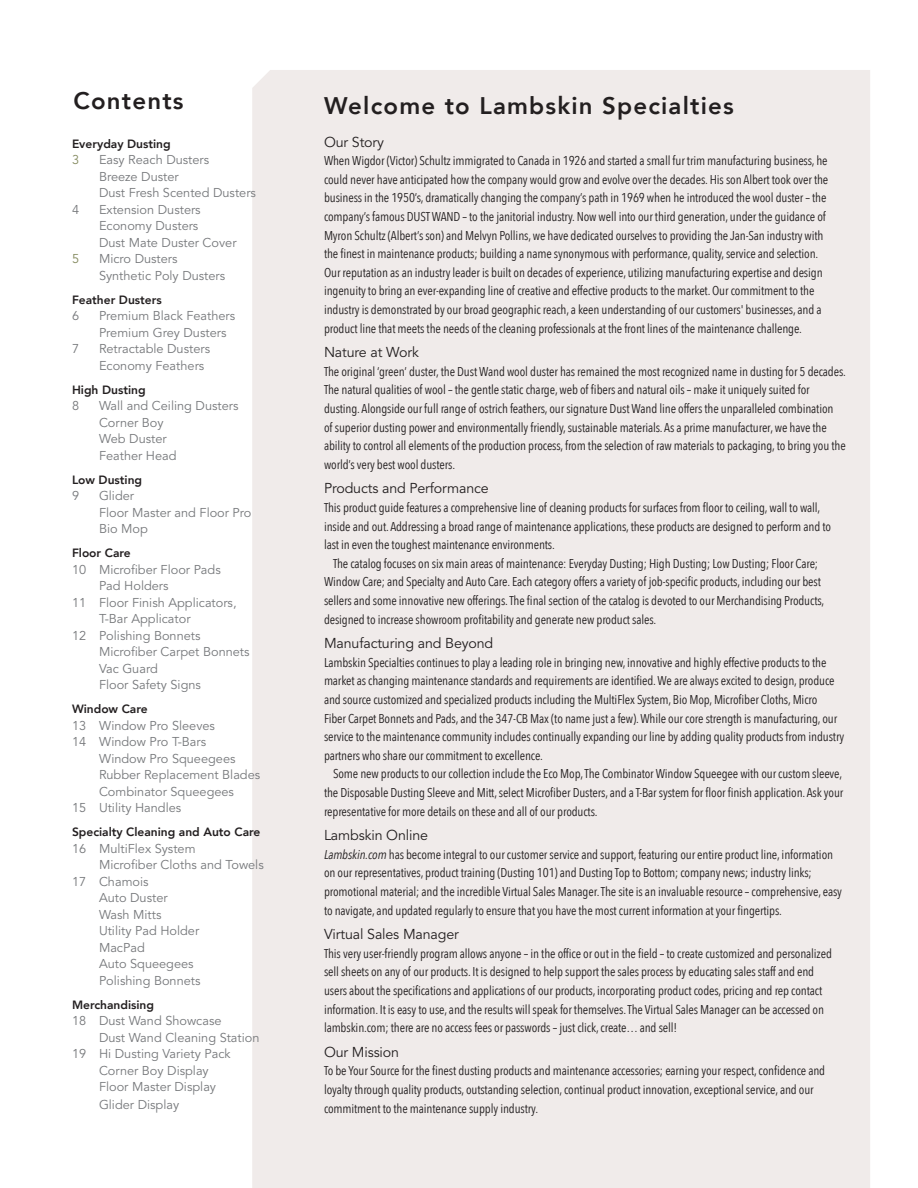
<style>
.page{position:relative;width:918px;height:1188px;background:#fff}
.page>*{position:absolute;margin:0;border:0;box-sizing:border-box;transform-origin:0 0}
.t1{font:800 24px "Avenir";letter-spacing:.05em;color:#231f20}
.product_name{font:14.25px "Avenir";letter-spacing:-.01em;color:#231f20}
.product_overview{font:14.25px "Avenir";letter-spacing:-.01em;color:#231f20}
.IFC_body_no_indent{font:12.75px/18.6px "Avenir Next Condensed";letter-spacing:-.01em;color:#231f20}
.t2{font:12.75px/16.5px "Avenir";color:#76787b}
.IFC_body{font:12.75px/18.6px "Avenir Next Condensed";letter-spacing:-.01em;color:#231f20}
.t3{font:12.75px "Avenir";color:#848a5f}
.t4{font:800 12px "Avenir";color:#231f20}
.s1{font-style:italic}
</style>
<div class="page">
<div style="left:252px;top:70px;width:618px;height:1118px;background:#f0ebea"></div>
<p class="t1" style="left:74px;top:79px;width:112px">Contents</p>
<p class="t1" style="left:324px;top:84px;width:411px">Welcome to Lambskin Specialties</p>
<p class="t4" style="left:72px;top:133px;width:100px">Everyday Dusting</p>
<p class="t3" style="left:72px;top:152px;width:9px">3</p>
<p class="t2" style="left:99px;top:152px;width:112px">Easy Reach Dusters</p>
<p class="t2" style="left:99px;top:168px;width:81px">Breeze Duster</p>
<p class="t2" style="left:99px;top:185px;width:159px">Dust Fresh Scented Dusters</p>
<p class="t2" style="left:72px;top:201px;width:9px">4</p>
<p class="t2" style="left:99px;top:201px;width:103px">Extension Dusters</p>
<p class="t2" style="left:99px;top:218px;width:101px">Economy Dusters</p>
<p class="t2" style="left:99px;top:234px;width:139px">Dust Mate Duster Cover</p>
<p class="t3" style="left:72px;top:251px;width:9px">5</p>
<p class="t2" style="left:99px;top:251px;width:80px">Micro Dusters</p>
<p class="t2" style="left:99px;top:267px;width:128px">Synthetic Poly Dusters</p>
<p class="t4" style="left:72px;top:289px;width:91px">Feather Dusters</p>
<p class="t2" style="left:72px;top:308px;width:9px">6</p>
<p class="t2" style="left:99px;top:308px;width:138px">Premium Black Feathers</p>
<p class="t2" style="left:99px;top:324px;width:129px">Premium Grey Dusters</p>
<p class="t2" style="left:72px;top:341px;width:9px">7</p>
<p class="t2" style="left:99px;top:341px;width:113px">Retractable Dusters</p>
<p class="t2" style="left:99px;top:357px;width:107px">Economy Feathers</p>
<p class="t4" style="left:72px;top:379px;width:75px">High Dusting</p>
<p class="t2" style="left:72px;top:398px;width:9px">8</p>
<p class="t2" style="left:99px;top:398px;width:141px">Wall and Ceiling Dusters</p>
<p class="t2" style="left:99px;top:414px;width:66px">Corner Boy</p>
<p class="t2" style="left:99px;top:431px;width:69px">Web Duster</p>
<p class="t2" style="left:99px;top:447px;width:79px">Feather Head</p>
<p class="t4" style="left:72px;top:469px;width:72px">Low Dusting</p>
<p class="t2" style="left:72px;top:488px;width:9px">9</p>
<p class="t2" style="left:99px;top:488px;width:37px">Glider</p>
<p class="t2" style="left:99px;top:504px;width:154px">Floor Master and Floor Pro</p>
<p class="t2" style="left:99px;top:521px;width:50px">Bio Mop</p>
<p class="t4" style="left:72px;top:542px;width:60px">Floor Care</p>
<p class="t2" style="left:72px;top:561px;width:150px">10 Microfiber Floor Pads</p>
<p class="t2" style="left:99px;top:578px;width:71px">Pad Holders</p>
<p class="t2" style="left:99px;top:594px;width:139px;text-indent:-27px">11 Floor Finish Applicators,<br>T-Bar Applicator</p>
<p class="t2" style="left:99px;top:627px;width:152px;text-indent:-27px">12 Polishing Bonnets<br>Microfiber Carpet Bonnets</p>
<p class="t2" style="left:99px;top:660px;width:103px">Vac Guard<br>Floor Safety Signs</p>
<p class="t4" style="left:72px;top:698px;width:77px">Window Care</p>
<p class="t2" style="left:72px;top:717px;width:145px">13 Window Pro Sleeves</p>
<p class="t2" style="left:72px;top:734px;width:136px">14 Window Pro T-Bars</p>
<p class="t2" style="left:99px;top:750px;width:138px">Window Pro Squeegees</p>
<p class="t2" style="left:99px;top:767px;width:163px">Rubber Replacement Blades</p>
<p class="t2" style="left:99px;top:783px;width:137px">Combinator Squeegees</p>
<p class="t2" style="left:72px;top:800px;width:111px">15 Utility Handles</p>
<p class="t4" style="left:72px;top:821px;width:190px">Specialty Cleaning and Auto Care</p>
<p class="t2" style="left:72px;top:840px;width:125px">16 MultiFlex System</p>
<p class="t2" style="left:99px;top:857px;width:166px">Microfiber Cloths and Towels</p>
<p class="t2" style="left:72px;top:873px;width:78px">17 Chamois</p>
<p class="t2" style="left:99px;top:890px;width:70px">Auto Duster</p>
<p class="t2" style="left:99px;top:906px;width:64px">Wash Mitts</p>
<p class="t2" style="left:99px;top:923px;width:102px">Utility Pad Holder</p>
<p class="t2" style="left:99px;top:939px;width:47px">MacPad</p>
<p class="t2" style="left:99px;top:956px;width:96px">Auto Squeegees</p>
<p class="t2" style="left:99px;top:972px;width:103px">Polishing Bonnets</p>
<p class="t4" style="left:72px;top:994px;width:84px">Merchandising</p>
<p class="t2" style="left:72px;top:1013px;width:151px">18 Dust Wand Showcase</p>
<p class="t2" style="left:99px;top:1029px;width:162px">Dust Wand Cleaning Station</p>
<p class="t2" style="left:72px;top:1046px;width:160px">19 Hi Dusting Variety Pack</p>
<p class="t2" style="left:99px;top:1062px;width:111px">Corner Boy Display</p>
<p class="t2" style="left:99px;top:1079px;width:119px">Floor Master Display</p>
<p class="t2" style="left:99px;top:1097px;width:82px">Glider Display</p>
<p class="product_name" style="left:324px;top:133px;width:62px">Our Story</p>
<p class="IFC_body_no_indent" style="left:324px;top:151px;width:506px">When Wigdor (Victor) Schultz immigrated to Canada in 1926 and started a small fur trim manufacturing business, he could never have anticipated how the company would grow and evolve over the decades. His son Albert took over the business in the 1950’s, dramatically changing the company’s path in 1969 when he introduced the wool duster – the company’s famous DUST WAND – to the janitorial industry. Now well into our third generation, under the guidance of Myron Schultz (Albert’s son) and Melvyn Pollins, we have dedicated ourselves to providing the Jan-San industry with the finest in maintenance products; building a name synonymous with performance, quality, service and selection.<br>Our reputation as an industry leader is built on decades of experience, utilizing manufacturing expertise and design ingenuity to bring an ever-expanding line of creative and effective products to the market. Our commitment to the industry is demonstrated by our broad geographic reach, a keen understanding of our customers' businesses, and a product line that meets the needs of the cleaning professionals at the front lines of the maintenance challenge.</p>
<p class="product_name" style="left:324px;top:344px;width:96px">Nature at Work</p>
<p class="IFC_body_no_indent" style="left:324px;top:362px;width:524px">The original ‘green’ duster, the Dust Wand wool duster has remained the most recognized name in dusting for 5 decades.<br>The natural qualities of wool – the gentle static charge, web of fibers and natural oils – make it uniquely suited for dusting. Alongside our full range of ostrich feathers, our signature Dust Wand line offers the unparalleled combination<br>of superior dusting power and environmentally friendly, sustainable materials. As a prime manufacturer, we have the ability to control all elements of the production process, from the selection of raw materials to packaging, to bring you the world’s very best wool dusters.</p>
<p class="product_name" style="left:324px;top:480px;width:166px">Products and Performance</p>
<p class="IFC_body_no_indent" style="left:324px;top:498px;width:509px">This product guide features a comprehensive line of cleaning products for surfaces from floor to ceiling, wall to wall, inside and out. Addressing a broad range of maintenance applications, these products are designed to perform and to last in even the toughest maintenance environments.</p>
<p class="IFC_body" style="left:324px;top:554px;width:502px;text-indent:9px">The catalog focuses on six main areas of maintenance: Everyday Dusting; High Dusting; Low Dusting; Floor Care; Window Care; and Specialty and Auto Care. Each category offers a variety of job-specific products, including our best sellers and some innovative new offerings. The final section of the catalog is devoted to our Merchandising Products, designed to increase showroom profitability and generate new product sales.</p>
<p class="product_name" style="left:324px;top:635px;width:171px">Manufacturing and Beyond</p>
<p class="IFC_body_no_indent" style="left:324px;top:653px;width:522px">Lambskin Specialties continues to play a leading role in bringing new, innovative and highly effective products to the market as changing maintenance standards and requirements are identified. We are always excited to design, produce and source customized and specialized products including the MultiFlex System, Bio Mop, Microfiber Cloths, Micro<br>Fiber Carpet Bonnets and Pads, and the 347-CB Max (to name just a few). While our core strength is manufacturing, our service to the maintenance community includes continually expanding our line by adding quality products from industry partners who share our commitment to excellence.</p>
<p class="IFC_body" style="left:324px;top:765px;width:521px;text-align:justify;text-indent:9px">Some new products to our collection include the Eco Mop, The Combinator Window Squeegee with our custom sleeve, the Disposable Dusting Sleeve and Mitt, select Microfiber Dusters, and a T-Bar system for floor finish application. Ask your representative for more details on these and all of our products.</p>
<p class="product_name" style="left:324px;top:827px;width:106px">Lambskin Online</p>
<p class="IFC_body_no_indent" style="left:324px;top:845px;width:520px"><span class="s1">Lambskin.com</span> has become integral to our customer service and support, featuring our entire product line, information on our representatives, product training (Dusting 101) and Dusting Top to Bottom; company news; industry links; promotional material; and the incredible Virtual Sales Manager. The site is an invaluable resource – comprehensive, easy to navigate, and updated regularly to ensure that you have the most current information at your fingertips.</p>
<p class="product_overview" style="left:324px;top:926px;width:136px">Virtual Sales Manager</p>
<p class="IFC_body_no_indent" style="left:324px;top:944px;width:509px">This very user-friendly program allows anyone – in the office or out in the field – to create customized and personalized sell sheets on any of our products. It is designed to help support the sales process by educating sales staff and end users about the specifications and applications of our products, incorporating product codes, pricing and rep contact information. It is easy to use, and the results will speak for themselves. The Virtual Sales Manager can be accessed on lambskin.com; there are no access fees or passwords – just click, create… and sell!</p>
<p class="product_name" style="left:324px;top:1044px;width:77px">Our Mission</p>
<p class="IFC_body_no_indent" style="left:324px;top:1062px;width:503px">To be Your Source for the finest dusting products and maintenance accessories; earning your respect, confidence and loyalty through quality products, outstanding selection, continual product innovation, exceptional service, and our commitment to the maintenance supply industry.</p>
</div>
